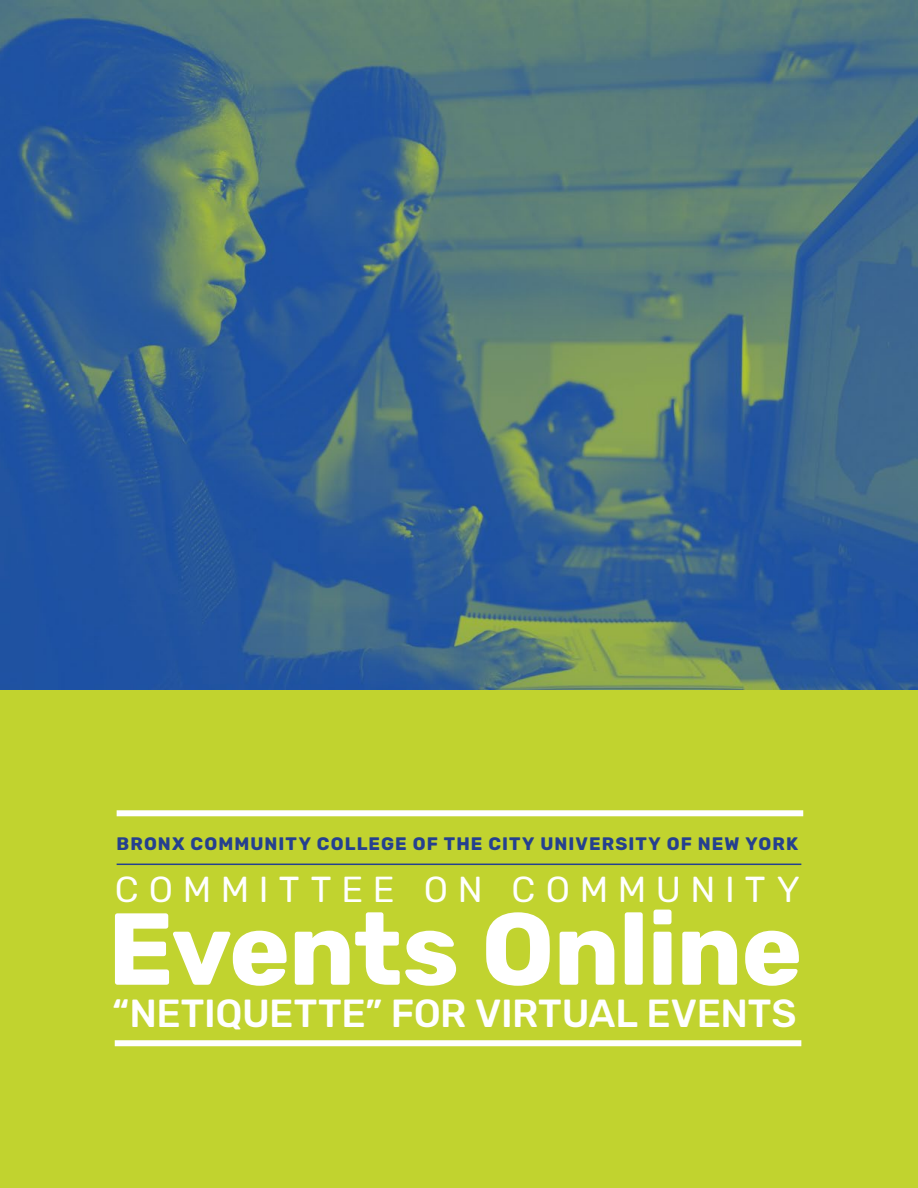
<style>
.page{position:relative;width:918px;height:1188px;background:#fff}
.page>*{position:absolute;margin:0;border:0;box-sizing:border-box;transform-origin:0 0}
.t1{font:700 102px "Rubik";letter-spacing:-.01em;color:#fff}
.t2{font:500 39px "Rubik";letter-spacing:-.01em;color:#fff}
.t3{font:36px "Rubik";letter-spacing:.27em;color:#fff}
.t4{font:700 18px "Rubik";letter-spacing:.06em;color:#25408f}
</style>
<div class="page">
<div style="left:0;top:689px;width:918px;height:499px;background:#c1d32f"></div>
<img style="left:0;top:0;width:918px;height:689px">
<div style="left:117px;top:810px;width:686px;height:6px;background:#fff"></div>
<hr style="left:117px;top:864px;width:684px;height:1px;background:#25408f">
<div style="left:115px;top:1040px;width:686px;height:6px;background:#fff"></div>
<p class="t4" style="left:117px;top:833px;width:683px">BRONX COMMUNITY COLLEGE OF THE CITY UNIVERSITY OF NEW YORK</p>
<h3 class="t3" style="left:115px;top:869px;width:687px">COMMITTEE ON COMMUNITY</h3>
<h1 class="t1" style="left:108px;top:890px;width:696px">Events Online</h1>
<h2 class="t2" style="left:112px;top:991px;width:686px">“NETIQUETTE” FOR VIRTUAL EVENTS</h2>
</div>
